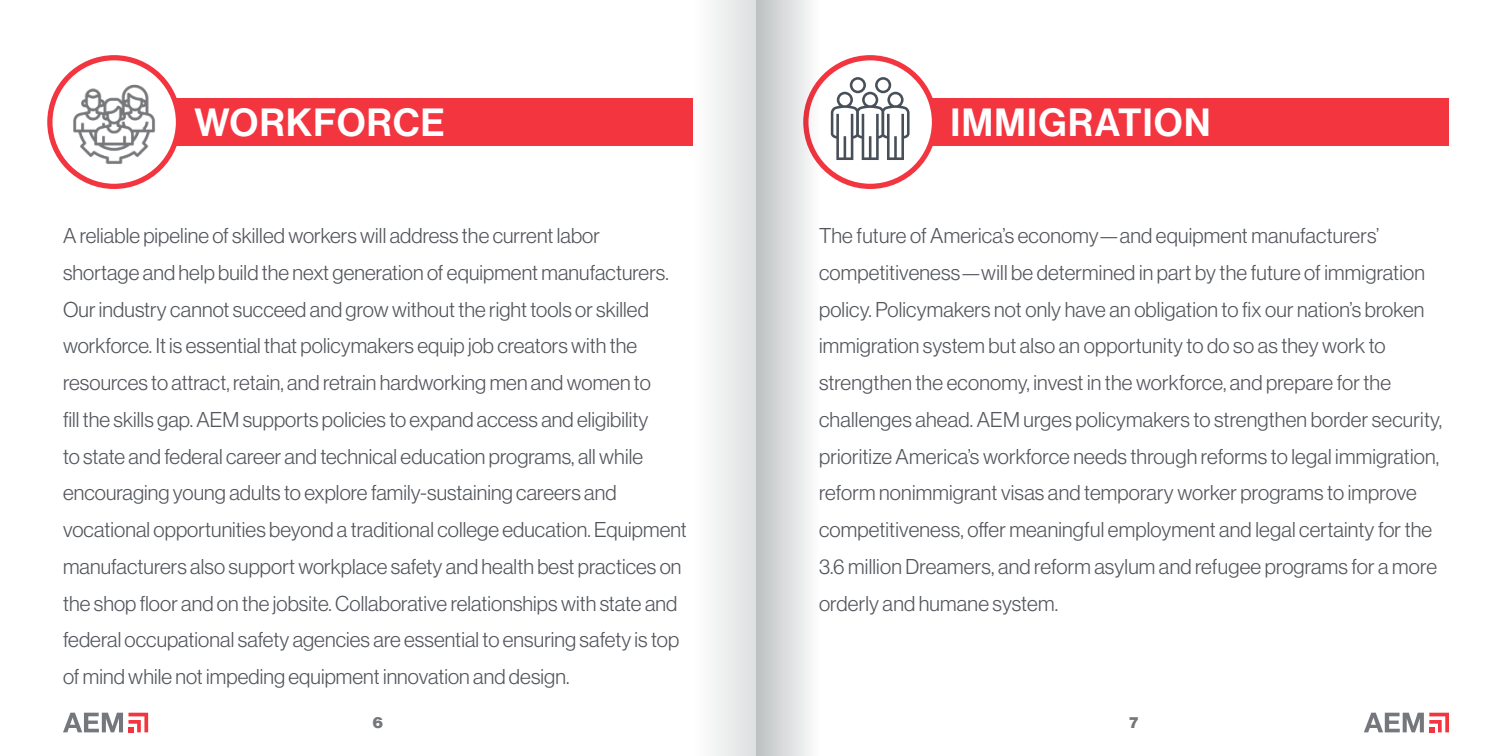
<style>
.page{position:relative;width:1512px;height:756px;background:#fff}
.page>*{position:absolute;margin:0;border:0;box-sizing:border-box;transform-origin:0 0}
.t1{font:38.5px "N Haas Grotesk DS Pro 65 Md";letter-spacing:.035em;color:#fff}
.t2{font:21px/36.8px "N Haas Grotesk DS Pro 45 Lt";letter-spacing:.005em;color:#52555b}
.t3{font:15.75px "N Haas Grotesk DS Pro 95 Blk";color:#74777b}
</style>
<div class="page">
<svg style="left:1364px;top:713px;width:85px;height:19px"></svg>
<svg style="left:63px;top:713px;width:85px;height:19px"></svg>
<div style="left:894px;top:98px;width:555px;height:48px;background:#f33540"></div>
<div style="left:806px;top:58px;width:128px;height:128px;background:#fff;border-radius:50%"></div>
<div style="left:803px;top:55px;width:134px;height:134px;border:5px solid #f33540;border-radius:50%"></div>
<svg style="left:831px;top:77px;width:79px;height:83px"></svg>
<div style="left:138px;top:98px;width:555px;height:48px;background:#f33540"></div>
<svg style="left:50px;top:58px;width:128px;height:128px"></svg>
<div style="left:47px;top:55px;width:134px;height:134px;border:5px solid #f33540;border-radius:50%"></div>
<img style="left:69px;top:78px;width:91px;height:91px">
<div style="left:756px;top:0;width:63px;height:756px;background:linear-gradient(to right,#bdc3c4,#fdf7f8)"></div>
<div style="left:693px;top:0;width:63px;height:756px;background:linear-gradient(to right,#feffff,#dde0e0)"></div>
<h1 class="t1" style="left:194px;top:101px;width:252px">WORKFORCE</h1>
<p class="t2" style="left:63px;top:218px;width:625px">A reliable pipeline of skilled workers will address the current labor<br>shortage and help build the next generation of equipment manufacturers.<br>Our industry cannot succeed and grow without the right tools or skilled workforce. It is essential that policymakers equip job creators with the resources to attract, retain, and retrain hardworking men and women to<br>fill the skills gap. AEM supports policies to expand access and eligibility<br>to state and federal career and technical education programs, all while encouraging young adults to explore family-sustaining careers and vocational opportunities beyond a traditional college education. Equipment manufacturers also support workplace safety and health best practices on the shop floor and on the jobsite. Collaborative relationships with state and federal occupational safety agencies are essential to ensuring safety is top of mind while not impeding equipment innovation and design.</p>
<h1 class="t1" style="left:950px;top:101px;width:261px">IMMIGRATION</h1>
<p class="t2" style="left:819px;top:218px;width:625px">The future of America’s economy—and equipment manufacturers’ competitiveness—will be determined in part by the future of immigration policy. Policymakers not only have an obligation to fix our nation’s broken immigration system but also an opportunity to do so as they work to strengthen the economy, invest in the workforce, and prepare for the challenges ahead. AEM urges policymakers to strengthen border security, prioritize America’s workforce needs through reforms to legal immigration, reform nonimmigrant visas and temporary worker programs to improve competitiveness, offer meaningful employment and legal certainty for the 3.6 million Dreamers, and reform asylum and refugee programs for a more orderly and humane system.</p>
<p class="t3" style="left:373px;top:713px;width:12px">6</p>
<p class="t3" style="left:1130px;top:713px;width:10px">7</p>
</div>
